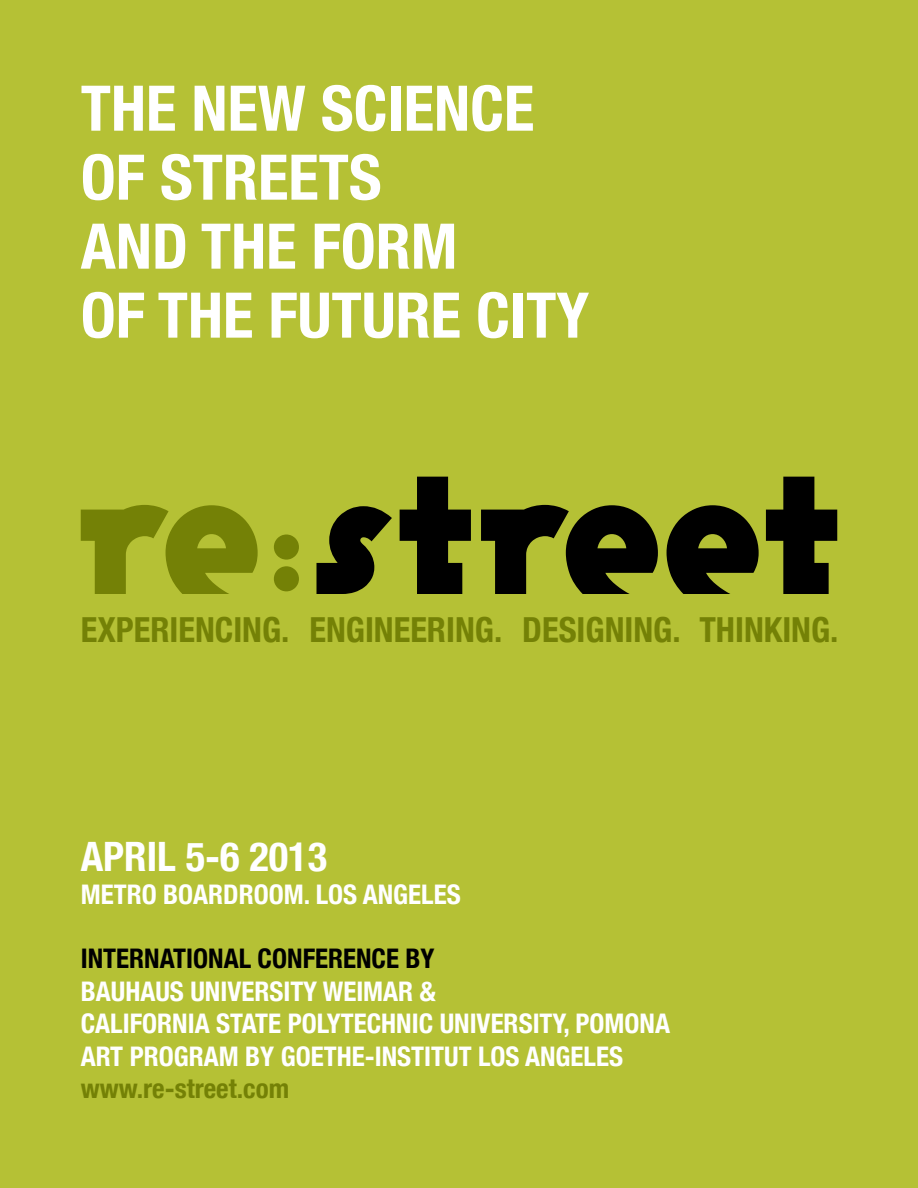
<style>
.page{position:relative;width:918px;height:1188px;background:#b5c135}
.page>*{position:absolute;margin:0;border:0;box-sizing:border-box;transform-origin:0 0}
.t1{font:700 condensed 63px/69px "Helvetica Neue";color:#fff}
.t2{font:700 condensed 40.5px "Helvetica Neue";color:#fff}
.t3{font:700 condensed 34.5px "Helvetica Neue";color:#748106}
.t4{font:700 condensed 27px/32.4px "Helvetica Neue";color:#fff}
.t5{font:700 condensed 27px "Helvetica Neue";color:#000}
.t6{font:700 condensed 27px "Helvetica Neue";color:#748106}
</style>
<div class="page">
<svg style="left:81px;top:505px;width:177px;height:89px"></svg>
<svg style="left:274px;top:535px;width:25px;height:56px"></svg>
<svg style="left:317px;top:506px;width:75px;height:88px"></svg>
<svg style="left:400px;top:477px;width:71px;height:117px"></svg>
<svg style="left:481px;top:505px;width:177px;height:89px"></svg>
<svg style="left:667px;top:505px;width:92px;height:89px"></svg>
<svg style="left:766px;top:477px;width:71px;height:117px"></svg>
<h1 class="t1" style="left:81px;top:73px;width:510px">THE NEW SCIENCE<br>OF STREETS<br>AND THE FORM<br>OF THE FUTURE CITY</h1>
<p class="t3" style="left:81px;top:608px;width:759px">EXPERIENCING. ENGINEERING. DESIGNING. THINKING.</p>
<h2 class="t2" style="left:81px;top:832px;width:20px">APRI</h2>
<h2 class="t2" style="left:157px;top:832px;width:171px">L 5-6 2013</h2>
<p class="t4" style="left:81px;top:877px;width:16px">METRO</p>
<p class="t4" style="left:163px;top:877px;width:32px">BOARDROOM</p>
<p class="t4" style="left:304px;top:877px;width:144px">. LOS ANGELES</p>
<p class="t5" style="left:81px;top:942px;width:355px">INTERNATIONAL CONFERENCE BY</p>
<p class="t4" style="left:81px;top:975px;width:591px">BAUHAUS UNIVERSITY WEIMAR &amp;<br>CALIFORNIA STATE POLYTECHNIC UNIVERSITY, POMONA<br>ART PROGRAM BY GOETHE-INSTITUT LOS ANGELES</p>
<p class="t6" style="left:81px;top:1072px;width:210px">WWW.RE-STREET.COM</p>
</div>
